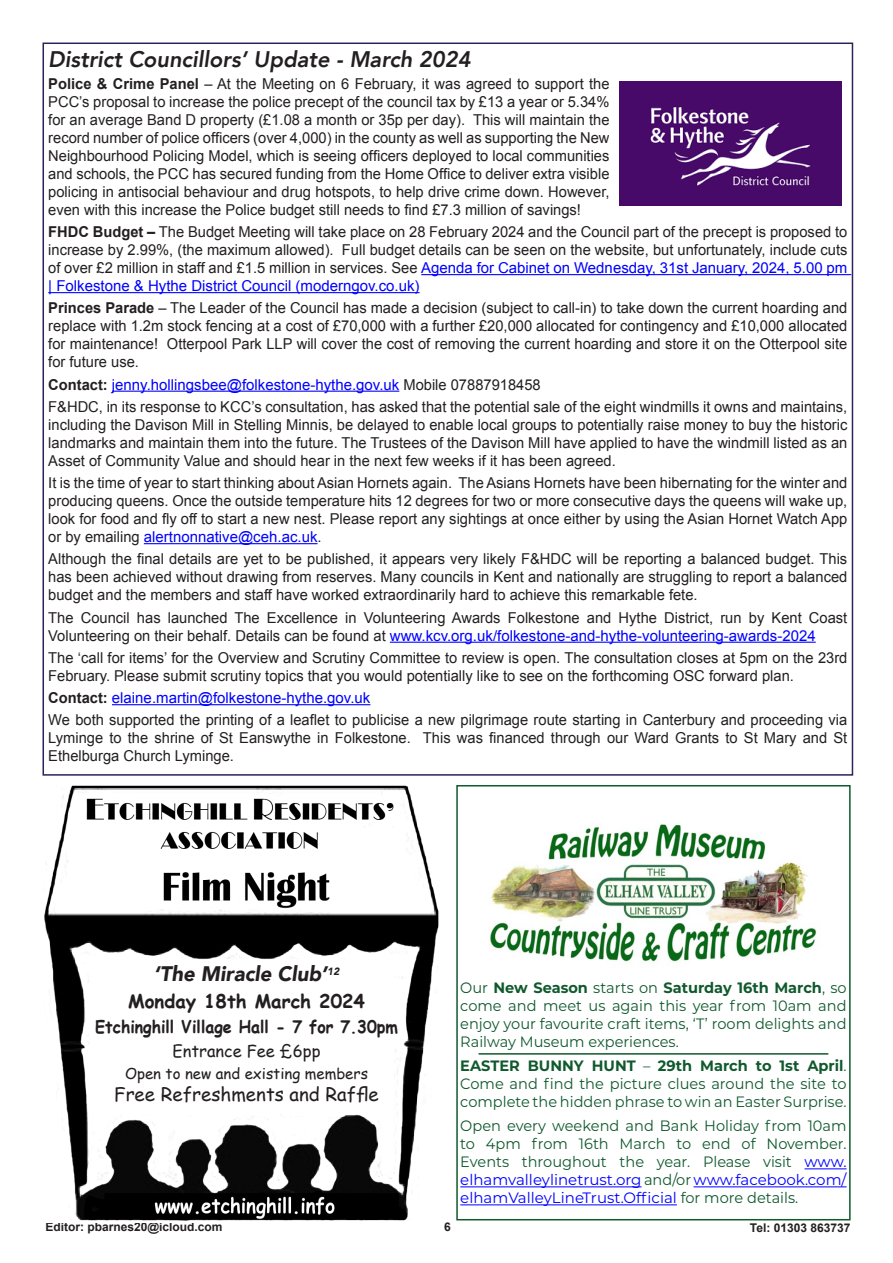
<style>
.page{position:relative;width:893px;height:1263px;background:#fff}
.page>*{position:absolute;margin:0;border:0;box-sizing:border-box;transform-origin:0 0}
.t1{font:italic 800 22.5px "Avenir";color:#231f20}
.t2{font:italic 900 21px "Avenir";color:#231f20}
.t3{font:18.75px "Comic Sans MS";color:#231f20}
.t4{font:700 18.75px "Comic Sans MS";color:#231f20}
.t5{font:700 17.25px "Comic Sans MS";color:#231f20;scale:.93 1}
.t6{font:16.5px "Comic Sans MS";color:#231f20}
.t7{font:15px/18px "Arial";color:#231f20;text-align:justify}
.t8{font:15px/18px "Montserrat";color:#10592d;text-align:justify}
.t9{font:15px "Arial";color:#00f}
.t10{font:15px "Comic Sans MS";color:#231f20}
.t11{font:700 12px "Arial";color:#231f20}
.s1{font-weight:700}
.s2{color:#00f}
.s3{font-weight:700;color:#231f20}
.s4{color:#231f20}
</style>
<div class="page">
<hr style="left:421px;top:274px;width:430px;height:1px;background:#00f">
<hr style="left:48px;top:292px;width:372px;height:1px;background:#00f">
<hr style="left:112px;top:391px;width:287px;height:1px;background:#00f">
<hr style="left:144px;top:543px;width:174px;height:1px;background:#00f">
<hr style="left:390px;top:642px;width:426px;height:1px;background:#00f">
<hr style="left:112px;top:704px;width:258px;height:1px;background:#00f">
<div style="left:610px;top:82px;width:234px;height:124px;background:linear-gradient(to bottom,#fff,#fff)"></div>
<img style="left:620px;top:82px;width:221px;height:124px">
<img style="left:44px;top:785px;width:395px;height:436px">
<img style="left:490px;top:824px;width:327px;height:138px">
<div style="left:456px;top:785px;width:395px;height:435px;border:2px solid #10592d"></div>
<hr style="left:804px;top:1168px;width:43px;height:1px;background:#00f">
<hr style="left:460px;top:1186px;width:182px;height:1px;background:#00f">
<hr style="left:694px;top:1186px;width:153px;height:1px;background:#00f">
<hr style="left:460px;top:1204px;width:217px;height:1px;background:#00f">
<hr style="left:479px;top:1053px;width:349px;height:1px;background:#11592e">
<p class="t1" style="left:48px;top:45px;width:424px">District Councillors’ Update - March 2024</p>
<p class="t7" style="left:48px;top:75px;width:563px"><span class="s1">Police &amp; Crime Panel</span> – At the Meeting on 6 February, it was agreed to support the PCC’s proposal to increase the police precept of the council tax by £13 a year or 5.34% for an average Band D property (£1.08 a month or 35p per day). This will maintain the record number of police officers (over 4,000) in the county as well as supporting the New Neighbourhood Policing Model, which is seeing officers deployed to local communities and schools, the PCC has secured funding from the Home Office to deliver extra visible policing in antisocial behaviour and drug hotspots, to help drive crime down. However, even with this increase the Police budget still needs to find £7.3 million of savings!</p>
<p class="t7" style="left:48px;top:223px;width:801px"><span class="s1">FHDC Budget –</span> The Budget Meeting will take place on 28 February 2024 and the Council part of the precept is proposed to increase by 2.99%, (the maximum allowed). Full budget details can be seen on the website, but unfortunately, include cuts of over £2 million in staff and £1.5 million in services. See <span class="s2">Agenda for Cabinet on Wednesday, 31st January, 2024, 5.00 pm | Folkestone &amp; Hythe District Council (moderngov.co.uk)</span></p>
<p class="t7" style="left:48px;top:299px;width:801px"><span class="s1">Princes Parade</span> – The Leader of the Council has made a decision (subject to call-in) to take down the current hoarding and replace with 1.2m stock fencing at a cost of £70,000 with a further £20,000 allocated for contingency and £10,000 allocated for maintenance! Otterpool Park LLP will cover the cost of removing the current hoarding and store it on the Otterpool site for future use.</p>
<p class="t9" style="left:48px;top:374px;width:494px"><span class="s3">Contact:</span> jenny.hollingsbee@folkestone-hythe.gov.uk <span class="s4">Mobile 07887918458</span></p>
<p class="t7" style="left:48px;top:398px;width:801px">F&amp;HDC, in its response to KCC’s consultation, has asked that the potential sale of the eight windmills it owns and maintains, including the Davison Mill in Stelling Minnis, be delayed to enable local groups to potentially raise money to buy the historic landmarks and maintain them into the future. The Trustees of the Davison Mill have applied to have the windmill listed as an Asset of Community Value and should hear in the next few weeks if it has been agreed.</p>
<p class="t7" style="left:48px;top:474px;width:801px">It is the time of year to start thinking about Asian Hornets again. The Asians Hornets have been hibernating for the winter and producing queens. Once the outside temperature hits 12 degrees for two or more consecutive days the queens will wake up, look for food and fly off to start a new nest. Please report any sightings at once either by using the Asian Hornet Watch App or by emailing <span class="s2">alertnonnative@ceh.ac.uk</span>.</p>
<p class="t7" style="left:48px;top:550px;width:801px">Although the final details are yet to be published, it appears very likely F&amp;HDC will be reporting a balanced budget. This has been achieved without drawing from reserves. Many councils in Kent and nationally are struggling to report a balanced budget and the members and staff have worked extraordinarily hard to achieve this remarkable fete.</p>
<p class="t7" style="left:48px;top:608px;width:801px">The Council has launched The Excellence in Volunteering Awards Folkestone and Hythe District, run by Kent Coast<br>Volunteering on their behalf. Details can be found at <span class="s2">www.kcv.org.uk/folkestone-and-hythe-volunteering-awards-2024</span></p>
<p class="t7" style="left:48px;top:649px;width:801px">The ‘call for items’ for the Overview and Scrutiny Committee to review is open. The consultation closes at 5pm on the 23rd<br>February. Please submit scrutiny topics that you would potentially like to see on the forthcoming OSC forward plan.</p>
<p class="t9" style="left:48px;top:688px;width:324px"><span class="s3">Contact:</span> elaine.martin@folkestone-hythe.gov.uk</p>
<p class="t7" style="left:48px;top:711px;width:801px">We both supported the printing of a leaflet to publicise a new pilgrimage route starting in Canterbury and proceeding via Lyminge to the shrine of St Eanswythe in Folkestone. This was financed through our Ward Grants to St Mary and St Ethelburga Church Lyminge.</p>
<p class="t2" style="left:154px;top:956px;width:187px">‘The Miracle Club’<sup>12</sup></p>
<p class="t4" style="left:128px;top:987px;width:238px">Monday 18th March 2024</p>
<p class="t5" style="left:95px;top:1014px;width:327px">Etchinghill Village Hall - 7 for 7.30pm</p>
<p class="t6" style="left:173px;top:1038px;width:150px">Entrance Fee £6pp</p>
<p class="t10" style="left:125px;top:1062px;width:244px">Open to new and existing members</p>
<p class="t3" style="left:114px;top:1080px;width:266px">Free Refreshments and Raffle</p>
<p class="t8" style="left:460px;top:978px;width:388px">Our <span class="s1">New Season</span> starts on <span class="s1">Saturday 16th March</span>, so come and meet us again this year from 10am and enjoy your favourite craft items, ‘T’ room delights and Railway Museum experiences.</p>
<p class="t8" style="left:460px;top:1056px;width:388px"><span class="s1">EASTER BUNNY HUNT</span> – <span class="s1">29th March to 1st April</span>.<br>Come and find the picture clues around the site to complete the hidden phrase to win an Easter Surprise.</p>
<p class="t8" style="left:460px;top:1116px;width:388px">Open every weekend and Bank Holiday from 10am to 4pm from 16th March to end of November.<br>Events throughout the year. Please visit <span class="s2">www. elhamvalleylinetrust.org</span> and/or <span class="s2">www.facebook.com/ elhamValleyLineTrust.Official</span> for more details.</p>
<p class="t11" style="left:45px;top:1219px;width:179px">Editor: pbarnes20@icloud.com</p>
<p class="t11" style="left:444px;top:1219px;width:8px">6</p>
<p class="t11" style="left:750px;top:1220px;width:102px">Tel: 01303 863737</p>
</div>
